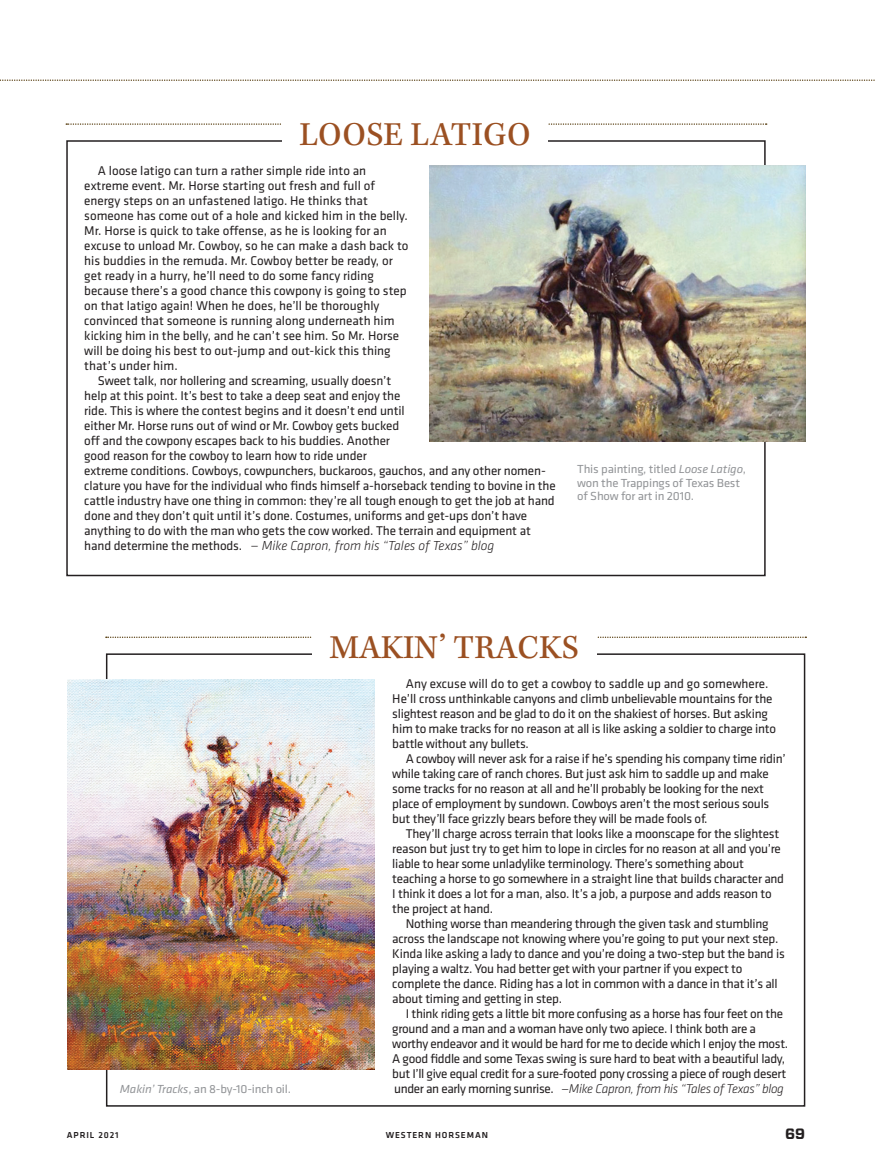
<style>
.page{position:relative;width:875px;height:1163px;background:#fff}
.page>*{position:absolute;margin:0;border:0;box-sizing:border-box;transform-origin:0 0}
.t1{font:34.5px "Kepler Std Capt";color:#9b5022}
.t2{font:700 15px "Vitesse";color:#231f20}
.t3{font:italic 300 13.5px "Klavika Basic";color:#231f20}
.t4{font:13.2px/15px "Klavika Basic";letter-spacing:-.02em;color:#231f20}
.t5{font:13.2px/15px "Klavika Basic";color:#231f20}
.t6{font:12.15px/13.5px "Klavika Basic";letter-spacing:-.015em;color:#939598;scale:1.05 1}
.t7{font:500 9px "Klavika Basic";letter-spacing:.1em;color:#231f20}
.s1{font-weight:400;font-style:normal;font-size:13.2px}
.s2{font-style:italic}
.s3{font-weight:300;font-style:italic}
</style>
<div class="page">
<svg style="left:0;top:79px;width:875px;height:2px"></svg>
<svg style="left:66px;top:123px;width:700px;height:2px"></svg>
<div style="left:282px;top:119px;width:265px;height:29px;background:#fff"></div>
<svg style="left:106px;top:636px;width:700px;height:2px"></svg>
<div style="left:313px;top:634px;width:283px;height:28px;background:#fff"></div>
<img style="left:67px;top:680px;width:307px;height:389px">
<img style="left:429px;top:166px;width:376px;height:276px">
<h1 class="t1" style="left:299px;top:114px;width:232px">LOOSE LATIGO</h1>
<p class="t5" style="left:84px;top:162px;width:326px;text-indent:14px">A loose latigo can turn a rather simple ride into an extreme event. Mr. Horse starting out fresh and full of energy steps on an unfastened latigo. He thinks that someone has come out of a hole and kicked him in the belly.<br>Mr. Horse is quick to take offense, as he is looking for an excuse to unload Mr. Cowboy, so he can make a dash back to his buddies in the remuda. Mr. Cowboy better be ready, or get ready in a hurry, he’ll need to do some fancy riding because there’s a good chance this cowpony is going to step on that latigo again! When he does, he’ll be thoroughly convinced that someone is running along underneath him kicking him in the belly, and he can’t see him. So Mr. Horse will be doing his best to out-jump and out-kick this thing that’s under him.</p>
<p class="t4" style="left:84px;top:372px;width:473px;text-indent:14px">Sweet talk, nor hollering and screaming, usually doesn’t<br>help at this point. It’s best to take a deep seat and enjoy the<br>ride. This is where the contest begins and it doesn’t end until<br>either Mr. Horse runs out of wind or Mr. Cowboy gets bucked<br>off and the cowpony escapes back to his buddies. Another<br>good reason for the cowboy to learn how to ride under<br>extreme conditions. Cowboys, cowpunchers, buckaroos, gauchos, and any other nomen&shy;clature you have for the individual who finds himself a-horseback tending to bovine in the cattle industry have one thing in common: they’re all tough enough to get the job at hand done and they don’t quit until it’s done. Costumes, uniforms and get-ups don’t have anything to do with the man who gets the cow worked. The terrain and equipment at</p>
<p class="t3" style="left:84px;top:537px;width:411px"><span class="s1">hand determine the methods.</span> — Mike Capron, from his “Tales of Texas” blog</p>
<p class="t6" style="left:577px;top:462px;width:162px">This painting, titled <span class="s2">Loose Latigo</span>, won the Trappings of Texas Best of Show for art in 2010.</p>
<p class="t6" style="left:120px;top:1081px;width:164px"><span class="s2">Makin’ Tracks</span>, an 8-by-10-inch oil.</p>
<h1 class="t1" style="left:329px;top:627px;width:251px">MAKIN’ TRACKS</h1>
<p class="t4" style="left:392px;top:675px;width:385px;text-indent:14px">Any excuse will do to get a cowboy to saddle up and go somewhere.<br>He’ll cross unthinkable canyons and climb unbelievable mountains for the slightest reason and be glad to do it on the shakiest of horses. But asking him to make tracks for no reason at all is like asking a soldier to charge into battle without any bullets.</p>
<p class="t4" style="left:392px;top:750px;width:395px;text-indent:14px">A cowboy will never ask for a raise if he’s spending his company time ridin’ while taking care of ranch chores. But just ask him to saddle up and make some tracks for no reason at all and he’ll probably be looking for the next place of employment by sundown. Cowboys aren’t the most serious souls but they’ll face grizzly bears before they will be made fools of.</p>
<p class="t4" style="left:392px;top:825px;width:393px;text-indent:14px">They’ll charge across terrain that looks like a moonscape for the slightest reason but just try to get him to lope in circles for no reason at all and you’re liable to hear some unladylike terminology. There’s something about teaching a horse to go somewhere in a straight line that builds character and I think it does a lot for a man, also. It’s a job, a purpose and adds reason to the project at hand.</p>
<p class="t4" style="left:392px;top:915px;width:394px;text-indent:14px">Nothing worse than meandering through the given task and stumbling across the landscape not knowing where you’re going to put your next step.<br>Kinda like asking a lady to dance and you’re doing a two-step but the band is playing a waltz. You had better get with your partner if you expect to complete the dance. Riding has a lot in common with a dance in that it’s all about timing and getting in step.</p>
<p class="t4" style="left:392px;top:1005px;width:397px;text-indent:14px">I think riding gets a little bit more confusing as a horse has four feet on the ground and a man and a woman have only two apiece. I think both are a worthy endeavor and it would be hard for me to decide which I enjoy the most.<br>A good fiddle and some Texas swing is sure hard to beat with a beautiful lady, but I’ll give equal credit for a sure-footed pony crossing a piece of rough desert under an early morning sunrise. <span class="s3">—Mike Capron, from his “Tales of Texas” blog</span></p>
<p class="t7" style="left:67px;top:1128px;width:53px">APRIL 2021</p>
<p class="t7" style="left:386px;top:1128px;width:104px">WESTERN HORSEMAN</p>
<p class="t2" style="left:785px;top:1123px;width:21px">69</p>
</div>
